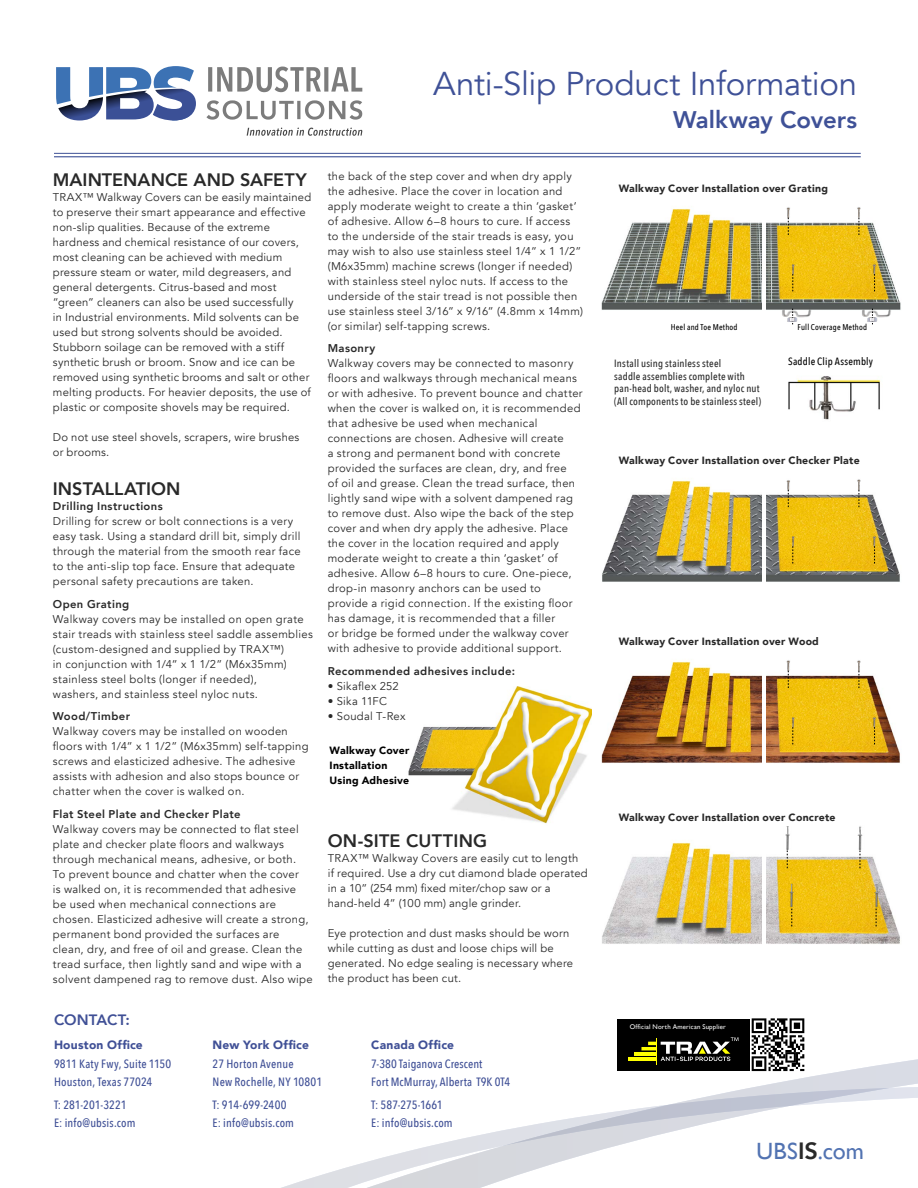
<style>
.page{position:relative;width:918px;height:1188px;background:#fff}
.page>*{position:absolute;margin:0;border:0;box-sizing:border-box;transform-origin:0 0}
.t1{font:33px "Avenir";letter-spacing:-.005em;color:#3f5197}
.t2{font:800 24px "Avenir";color:#3f5197}
.t3{font:23.55px "Gill Sans";letter-spacing:.005em;color:#5273b2}
.t4{font:800 18px "Avenir";color:#292929}
.t5{font:800 15px "Avenir";color:#405096}
.t6{font:500 12px/18px "Avenir Next Condensed";letter-spacing:.01em;color:#405096}
.t7{font:900 12px "Avenir";letter-spacing:.02em;color:#405096}
.t8{font:11.25px/15px "Avenir";letter-spacing:.025em;color:#292929}
.t9{font:800 11.25px "Avenir";letter-spacing:.035em;color:#292929}
.t10{font:900 10.5px "Avenir";letter-spacing:.025em;color:#292929}
.t11{font:500 10.5px/12.6px "Avenir Next Condensed";letter-spacing:.02em;color:#292929}
.t12{font:900 10.5px/15px "Avenir";letter-spacing:.025em;color:#000}
.t13{font:500 10.5px "Avenir Next Condensed";letter-spacing:.02em;color:#000}
.t14{font:500 8.4px "Avenir Next Condensed";letter-spacing:.025em;color:#000}
.t15{font:6.75px "Gill Sans";letter-spacing:.03em;color:#fff}
.s1{font-family:"Avenir";font-weight:800;color:#292929}
</style>
<div class="page">
<img style="left:408px;top:686px;width:184px;height:138px">
<hr style="left:54px;top:156px;width:807px;height:1px;background:#3e5196">
<hr style="left:54px;top:153px;width:807px;height:1px;background:#3e5196">
<svg style="left:206px;top:100px;width:156px;height:20px"></svg>
<svg style="left:208px;top:67px;width:154px;height:25px"></svg>
<svg style="left:56px;top:66px;width:140px;height:55px"></svg>
<svg style="left:247px;top:128px;width:115px;height:8px"></svg>
<svg style="left:749px;top:1019px;width:169px;height:57px"></svg>
<svg style="left:766px;top:1076px;width:152px;height:9px"></svg>
<svg style="left:281px;top:1085px;width:637px;height:103px"></svg>
<img style="left:766px;top:222px;width:135px;height:88px">
<img style="left:601px;top:208px;width:160px;height:102px">
<svg style="left:856px;top:207px;width:6px;height:28px"></svg>
<svg style="left:785px;top:207px;width:7px;height:28px"></svg>
<svg style="left:872px;top:262px;width:6px;height:29px"></svg>
<svg style="left:792px;top:262px;width:3px;height:29px"></svg>
<img style="left:766px;top:494px;width:134px;height:88px">
<img style="left:602px;top:480px;width:159px;height:102px">
<svg style="left:856px;top:479px;width:6px;height:28px"></svg>
<svg style="left:785px;top:480px;width:7px;height:27px"></svg>
<svg style="left:872px;top:534px;width:6px;height:30px"></svg>
<svg style="left:792px;top:534px;width:3px;height:30px"></svg>
<img style="left:766px;top:675px;width:134px;height:88px">
<img style="left:601px;top:661px;width:160px;height:102px">
<svg style="left:856px;top:660px;width:6px;height:28px"></svg>
<svg style="left:785px;top:660px;width:7px;height:28px"></svg>
<svg style="left:872px;top:715px;width:6px;height:29px"></svg>
<svg style="left:792px;top:715px;width:3px;height:29px"></svg>
<img style="left:788px;top:376px;width:93px;height:44px">
<img style="left:766px;top:851px;width:134px;height:93px">
<img style="left:602px;top:842px;width:159px;height:102px">
<svg style="left:860px;top:851px;width:1px;height:17px"></svg>
<svg style="left:787px;top:851px;width:1px;height:17px"></svg>
<svg style="left:876px;top:909px;width:1px;height:17px"></svg>
<svg style="left:792px;top:909px;width:1px;height:17px"></svg>
<img style="left:873px;top:884px;width:8px;height:24px">
<img style="left:857px;top:826px;width:6px;height:25px">
<img style="left:785px;top:826px;width:5px;height:25px">
<img style="left:788px;top:883px;width:8px;height:25px">
<img style="left:771px;top:305px;width:45px;height:20px">
<svg style="left:787px;top:309px;width:10px;height:15px"></svg>
<img style="left:851px;top:305px;width:45px;height:20px">
<svg style="left:867px;top:309px;width:10px;height:15px"></svg>
<div style="left:617px;top:1019px;width:132px;height:52px;background:#000"></div>
<hr style="left:628px;top:1058px;width:29px;height:3px;background:#ff0">
<hr style="left:635px;top:1052px;width:22px;height:4px;background:#ff0">
<svg style="left:750px;top:1018px;width:56px;height:55px"></svg>
<svg style="left:752px;top:1018px;width:52px;height:53px"></svg>
<svg style="left:641px;top:1037px;width:97px;height:28px"></svg>
<h3 class="t4" style="left:53px;top:166px;width:255px">MAINTENANCE AND SAFETY</h3>
<p class="t8" style="left:53px;top:190px;width:260px">TRAX™ Walkway Covers can be easily maintained to preserve their smart appearance and effective non-slip qualities. Because of the extreme hardness and chemical resistance of our covers, most cleaning can be achieved with medium pressure steam or water, mild degreasers, and general detergents. Citrus-based and most “green” cleaners can also be used successfully<br>in Industrial environments. Mild solvents can be used but strong solvents should be avoided.<br>Stubborn soilage can be removed with a stiff synthetic brush or broom. Snow and ice can be removed using synthetic brooms and salt or other melting products. For heavier deposits, the use of plastic or composite shovels may be required.</p>
<p class="t8" style="left:53px;top:430px;width:248px">Do not use steel shovels, scrapers, wire brushes or brooms.</p>
<h3 class="t4" style="left:53px;top:475px;width:129px">INSTALLATION</h3>
<p class="t9" style="left:53px;top:498px;width:111px">Drilling Instructions</p>
<p class="t8" style="left:53px;top:514px;width:249px">Drilling for screw or bolt connections is a very easy task. Using a standard drill bit, simply drill through the material from the smooth rear face to the anti-slip top face. Ensure that adequate personal safety precautions are taken.</p>
<p class="t9" style="left:53px;top:595px;width:78px">Open Grating</p>
<p class="t8" style="left:53px;top:612px;width:261px">Walkway covers may be installed on open grate stair treads with stainless steel saddle assemblies (custom-designed and supplied by TRAX™)<br>in conjunction with 1/4” x 1 1/2” (M6x35mm) stainless steel bolts (longer if needed),<br>washers, and stainless steel nyloc nuts.</p>
<p class="t9" style="left:53px;top:708px;width:79px">Wood/Timber</p>
<p class="t8" style="left:53px;top:724px;width:257px">Walkway covers may be installed on wooden floors with 1/4” x 1 1/2” (M6x35mm) self-tapping screws and elasticized adhesive. The adhesive assists with adhesion and also stops bounce or chatter when the cover is walked on.</p>
<p class="t9" style="left:53px;top:805px;width:189px">Flat Steel Plate and Checker Plate</p>
<p class="t8" style="left:53px;top:822px;width:261px">Walkway covers may be connected to flat steel plate and checker plate floors and walkways through mechanical means, adhesive, or both.<br>To prevent bounce and chatter when the cover<br>is walked on, it is recommended that adhesive<br>be used when mechanical connections are chosen. Elasticized adhesive will create a strong, permanent bond provided the surfaces are clean, dry, and free of oil and grease. Clean the tread surface, then lightly sand and wipe with a solvent dampened rag to remove dust. Also wipe</p>
<h1 class="t1" style="left:433px;top:64px;width:426px">Anti-Slip Product Information</h1>
<h2 class="t2" style="left:673px;top:101px;width:186px">Walkway Covers</h2>
<p class="t8" style="left:328px;top:168px;width:257px">the back of the step cover and when dry apply the adhesive. Place the cover in location and apply moderate weight to create a thin ‘gasket’ of adhesive. Allow 6–8 hours to cure. If access to the underside of the stair treads is easy, you may wish to also use stainless steel 1/4” x 1 1/2” (M6x35mm) machine screws (longer if needed) with stainless steel nyloc nuts. If access to the underside of the stair tread is not possible then use stainless steel 3/16” x 9/16” (4.8mm x 14mm) (or similar) self-tapping screws.</p>
<p class="t9" style="left:328px;top:339px;width:49px">Masonry</p>
<p class="t8" style="left:328px;top:356px;width:256px">Walkway covers may be connected to masonry floors and walkways through mechanical means or with adhesive. To prevent bounce and chatter when the cover is walked on, it is recommended that adhesive be used when mechanical connections are chosen. Adhesive will create<br>a strong and permanent bond with concrete provided the surfaces are clean, dry, and free<br>of oil and grease. Clean the tread surface, then lightly sand wipe with a solvent dampened rag to remove dust. Also wipe the back of the step cover and when dry apply the adhesive. Place the cover in the location required and apply moderate weight to create a thin ‘gasket’ of adhesive. Allow 6–8 hours to cure. One-piece, drop-in masonry anchors can be used to provide a rigid connection. If the existing floor has damage, it is recommended that a filler<br>or bridge be formed under the walkway cover with adhesive to provide additional support.</p>
<p class="t9" style="left:328px;top:662px;width:189px">Recommended adhesives include:</p>
<p class="t8" style="left:328px;top:678px;width:73px">• Sikaflex 252</p>
<p class="t8" style="left:328px;top:693px;width:61px">• Sika 11FC</p>
<p class="t8" style="left:328px;top:708px;width:79px">• Soudal T-Rex</p>
<p class="t12" style="left:330px;top:742px;width:81px">Walkway Cover<br>Installation<br>Using Adhesive</p>
<h3 class="t4" style="left:328px;top:827px;width:161px">ON-SITE CUTTING</h3>
<p class="t8" style="left:328px;top:851px;width:262px">TRAX™ Walkway Covers are easily cut to length<br>if required. Use a dry cut diamond blade operated in a 10” (254 mm) fixed miter/chop saw or a hand-held 4” (100 mm) angle grinder.</p>
<p class="t8" style="left:328px;top:926px;width:247px">Eye protection and dust masks should be worn while cutting as dust and loose chips will be generated. No edge sealing is necessary where the product has been cut.</p>
<p class="t10" style="left:619px;top:179px;width:211px">Walkway Cover Installation over Grating</p>
<p class="t14" style="left:671px;top:322px;width:68px">Heel and Toe Method</p>
<p class="t14" style="left:798px;top:322px;width:71px">Full Coverage Method</p>
<p class="t11" style="left:614px;top:357px;width:148px">Install using stainless steel<br>saddle assemblies complete with pan-head bolt, washer, and nyloc nut (All components to be stainless steel)</p>
<p class="t13" style="left:788px;top:355px;width:86px">Saddle Clip Assembly</p>
<p class="t10" style="left:619px;top:451px;width:242px">Walkway Cover Installation over Checker Plate</p>
<p class="t10" style="left:619px;top:632px;width:202px">Walkway Cover Installation over Wood</p>
<p class="t10" style="left:619px;top:808px;width:218px">Walkway Cover Installation over Concrete</p>
<h3 class="t5" style="left:54px;top:1008px;width:77px">CONTACT:</h3>
<p class="t7" style="left:54px;top:1034px;width:90px">Houston Office</p>
<p class="t6" style="left:54px;top:1055px;width:119px">9811 Katy Fwy, Suite 1150<br>Houston, Texas 77024</p>
<p class="t6" style="left:54px;top:1096px;width:83px">T: 281-201-3221<br>E: info@ubsis.com</p>
<p class="t7" style="left:213px;top:1034px;width:98px">New York Office</p>
<p class="t6" style="left:213px;top:1055px;width:111px">27 Horton Avenue<br>New Rochelle, NY 10801</p>
<p class="t6" style="left:213px;top:1096px;width:83px">T: 914-699-2400<br>E: info@ubsis.com</p>
<p class="t7" style="left:371px;top:1034px;width:84px">Canada Office</p>
<p class="t6" style="left:371px;top:1055px;width:141px">7-380 Taiganova Crescent<br>Fort McMurray, Alberta T9K 0T4</p>
<p class="t6" style="left:371px;top:1096px;width:83px">T: 587-275-1661<br>E: info@ubsis.com</p>
<p class="t15" style="left:630px;top:1023px;width:98px">Official North American Supplier</p>
<h3 class="t3" style="left:756px;top:1137px;width:109px">UBS<span class="s1">IS</span>.com</h3>
</div>
